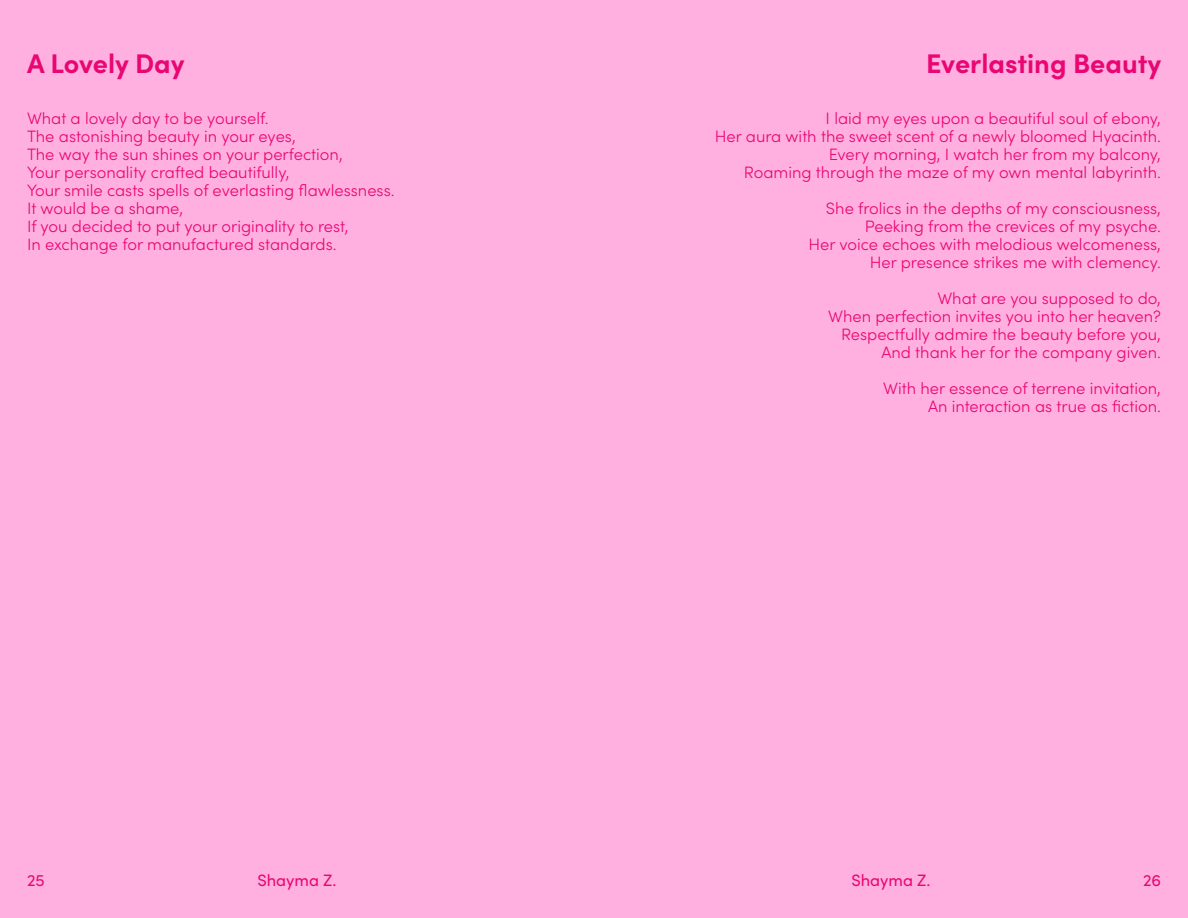
<style>
.page{position:relative;width:1188px;height:918px;background:#ffb0e0}
.page>*{position:absolute;margin:0;border:0;box-sizing:border-box;transform-origin:0 0}
.t1{font:700 27px "Sofia Pro";color:#e90672}
.t2{font:300 16.5px "Sofia Pro";color:#e90672}
.t3{font:16.5px "Sofia Pro";color:#e90672}
</style>
<div class="page">
<p class="t1" style="left:27px;top:43px;width:159px">A Lovely Day</p>
<p class="t1" style="left:926px;top:43px;width:236px">Everlasting Beauty</p>
<p class="t2" style="left:826px;top:106px;width:337px">I laid my eyes upon a beautiful soul of ebony,</p>
<p class="t2" style="left:715px;top:124px;width:448px">Her aura with the sweet scent of a newly bloomed Hyacinth.</p>
<p class="t2" style="left:829px;top:142px;width:334px">Every morning, I watch her from my balcony,</p>
<p class="t2" style="left:744px;top:160px;width:419px">Roaming through the maze of my own mental labyrinth.</p>
<p class="t2" style="left:826px;top:196px;width:337px">She frolics in the depths of my consciousness,</p>
<p class="t2" style="left:865px;top:214px;width:298px">Peeking from the crevices of my psyche.</p>
<p class="t2" style="left:809px;top:232px;width:354px">Her voice echoes with melodious welcomeness,</p>
<p class="t2" style="left:870px;top:250px;width:293px">Her presence strikes me with clemency.</p>
<p class="t2" style="left:937px;top:286px;width:225px">What are you supposed to do,</p>
<p class="t2" style="left:828px;top:304px;width:334px">When perfection invites you into her heaven?</p>
<p class="t2" style="left:841px;top:322px;width:321px">Respectfully admire the beauty before you,</p>
<p class="t2" style="left:881px;top:340px;width:281px">And thank her for the company given.</p>
<p class="t2" style="left:883px;top:376px;width:279px">With her essence of terrene invitation,</p>
<p class="t2" style="left:928px;top:394px;width:234px">An interaction as true as fiction.</p>
<p class="t2" style="left:27px;top:106px;width:243px">What a lovely day to be yourself.</p>
<p class="t2" style="left:27px;top:124px;width:270px">The astonishing beauty in your eyes,</p>
<p class="t2" style="left:27px;top:142px;width:317px">The way the sun shines on your perfection,</p>
<p class="t2" style="left:27px;top:160px;width:264px">Your personality crafted beautifully,</p>
<p class="t2" style="left:27px;top:178px;width:369px">Your smile casts spells of everlasting flawlessness.</p>
<p class="t2" style="left:27px;top:196px;width:158px">It would be a shame,</p>
<p class="t2" style="left:27px;top:214px;width:323px">If you decided to put your originality to rest,</p>
<p class="t2" style="left:27px;top:232px;width:311px">In exchange for manufactured standards.</p>
<p class="t3" style="left:27px;top:869px;width:19px">25</p>
<p class="t3" style="left:257px;top:869px;width:81px">Shayma Z.</p>
<p class="t3" style="left:851px;top:869px;width:81px">Shayma Z.</p>
<p class="t3" style="left:1143px;top:869px;width:19px">26</p>
</div>
